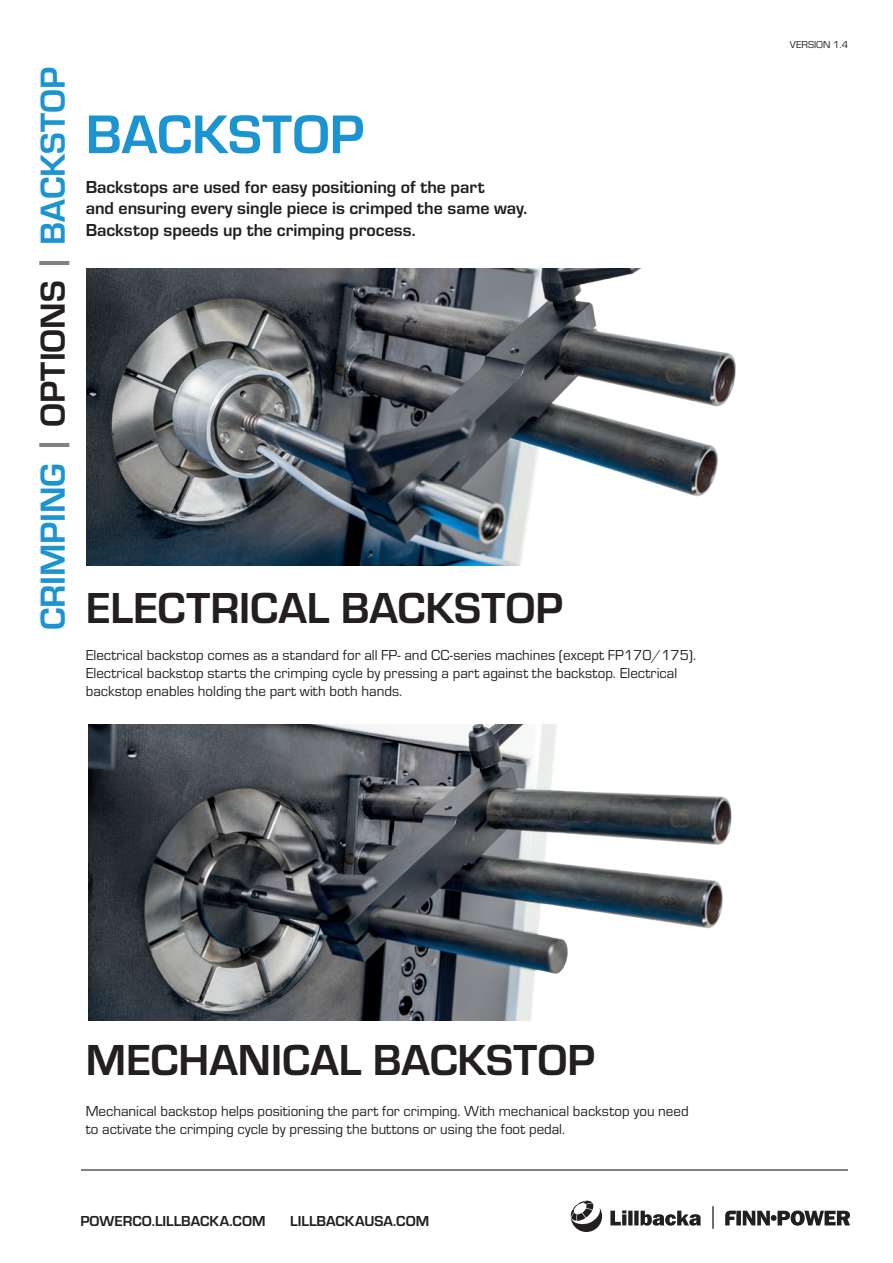
<style>
.page{position:relative;width:893px;height:1263px;background:#fff}
.page>*{position:absolute;margin:0;border:0;box-sizing:border-box;transform-origin:0 0}
.t1{font:700 56.4px "Eurostile";letter-spacing:-.005em;color:#1c94d2}
.t2{font:700 45px "Eurostile";color:#231f20}
.t3{font:700 36px "Eurostile";color:#1c94d2}
.t4{font:700 18px/21.6px "Eurostile";color:#231f20}
.t5{font:15px/18px "Eurostile";color:#231f20}
.t6{font:700 15px "Eurostile";color:#231f20}
.t7{font:10.5px "Eurostile";color:#231f20}
.s1{color:#808285}
.s2{color:#231f20}
</style>
<div class="page">
<svg style="left:610px;top:1206px;width:104px;height:23px"></svg>
<svg style="left:570px;top:1200px;width:32px;height:32px"></svg>
<svg style="left:725px;top:1210px;width:125px;height:16px"></svg>
<hr style="left:81px;top:1169px;width:767px;height:1px;background:#808285">
<img style="left:89px;top:725px;width:643px;height:296px">
<img style="left:86px;top:268px;width:650px;height:297px">
<h3 class="t3" style="left:27px;top:630px;width:565px;rotate:-90deg">CRIMPING <span class="s1">|</span> <span class="s2">OPTIONS</span> <span class="s1">|</span> BACKSTOP</h3>
<h1 class="t1" style="left:86px;top:94px;width:280px">BACKSTOP</h1>
<p class="t4" style="left:86px;top:175px;width:443px">Backstops are used for easy positioning of the part<br>and ensuring every single piece is crimped the same way.<br>Backstop speeds up the crimping process.</p>
<h2 class="t2" style="left:86px;top:575px;width:479px">ELECTRICAL BACKSTOP</h2>
<p class="t5" style="left:86px;top:645px;width:612px">Electrical backstop comes as a standard for all FP- and CC-series machines (except FP170/175).<br>Electrical backstop starts the crimping cycle by pressing a part against the backstop. Electrical backstop enables holding the part with both hands.</p>
<p class="t7" style="left:790px;top:38px;width:60px">VERSION 1.4</p>
<h2 class="t2" style="left:86px;top:1028px;width:511px">MECHANICAL BACKSTOP</h2>
<p class="t5" style="left:86px;top:1102px;width:604px">Mechanical backstop helps positioning the part for crimping. With mechanical backstop you need to activate the crimping cycle by pressing the buttons or using the foot pedal.</p>
<p class="t6" style="left:80px;top:1210px;width:187px">POWERCO.LILLBACKA.COM</p>
<p class="t6" style="left:290px;top:1210px;width:140px">LILLBACKAUSA.COM</p>
</div>
